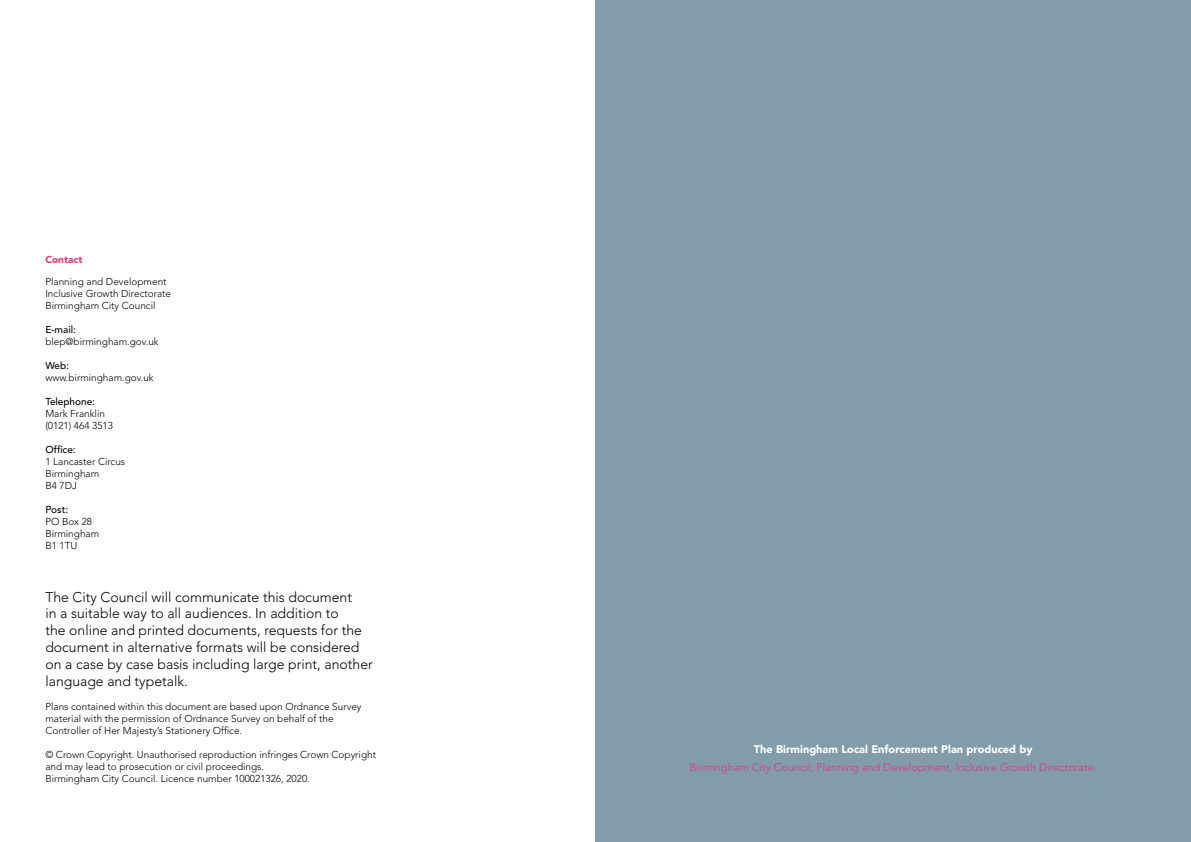
<style>
.page{position:relative;width:1191px;height:842px;background:#fff}
.page>*{position:absolute;margin:0;border:0;box-sizing:border-box;transform-origin:0 0}
.t1{font:300 14px/16.8px "Avenir LT Std";color:#080302}
.t2{font:300 11px "Avenir LT Std";color:#da3b80}
.t3{font:900 11px "Avenir";color:#fff}
.t4{font:300 10px/12px "Avenir LT Std";color:#080302}
.t5{font:500 10px "Avenir";color:#080302}
.t6{font:900 10px "Avenir";color:#da3b80}
</style>
<div class="page">
<div style="left:595px;top:0;width:596px;height:842px;background:#839ca9"></div>
<p class="t6" style="left:45px;top:253px;width:39px">Contact</p>
<p class="t4" style="left:45px;top:275px;width:127px">Planning and Development<br>Inclusive Growth Directorate<br>Birmingham City Council</p>
<p class="t5" style="left:45px;top:323px;width:32px">E-mail:</p>
<p class="t4" style="left:45px;top:335px;width:115px">blep@birmingham.gov.uk</p>
<p class="t5" style="left:45px;top:359px;width:25px">Web:</p>
<p class="t4" style="left:45px;top:371px;width:110px">www.birmingham.gov.uk</p>
<p class="t5" style="left:45px;top:395px;width:51px">Telephone:</p>
<p class="t4" style="left:45px;top:407px;width:69px">Mark Franklin (0121) 464 3513</p>
<p class="t5" style="left:45px;top:443px;width:32px">Office:</p>
<p class="t4" style="left:45px;top:455px;width:81px">1 Lancaster Circus<br>Birmingham<br>B4 7DJ</p>
<p class="t5" style="left:45px;top:503px;width:24px">Post:</p>
<p class="t4" style="left:45px;top:515px;width:55px">PO Box 28<br>Birmingham<br>B1 1TU</p>
<p class="t1" style="left:45px;top:588px;width:329px">The City Council will communicate this document<br>in a suitable way to all audiences. In addition to<br>the online and printed documents, requests for the document in alternative formats will be considered on a case by case basis including large print, another language and typetalk.</p>
<p class="t4" style="left:45px;top:700px;width:318px">Plans contained within this document are based upon Ordnance Survey material with the permission of Ordnance Survey on behalf of the<br>Controller of Her Majesty’s Stationery Office.</p>
<p class="t4" style="left:45px;top:748px;width:332px">© Crown Copyright. Unauthorised reproduction infringes Crown Copyright and may lead to prosecution or civil proceedings.<br>Birmingham City Council. Licence number 100021326, 2020.</p>
<p class="t3" style="left:754px;top:742px;width:280px">The Birmingham Local Enforcement Plan produced by</p>
<p class="t2" style="left:689px;top:761px;width:409px">Birmingham City Council, Planning and Development, Inclusive Growth Directorate.</p>
</div>
